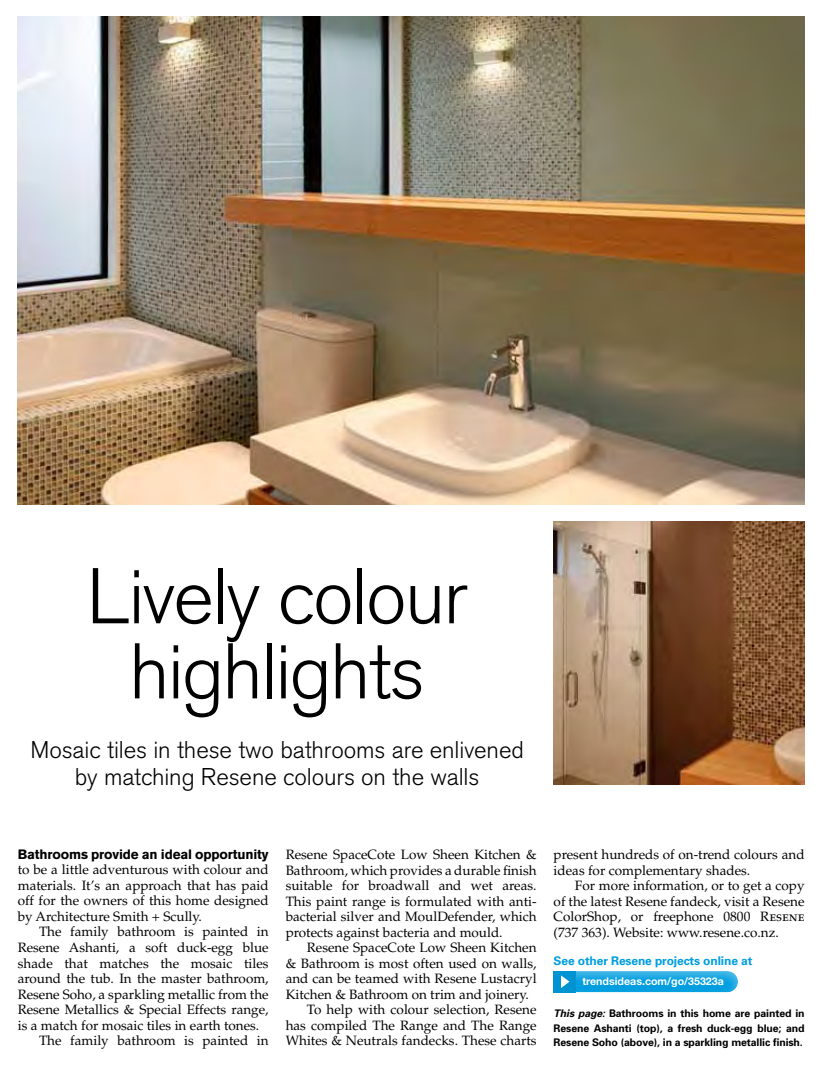
<style>
.page{position:relative;width:823px;height:1066px;background:#fff}
.page>*{position:absolute;margin:0;border:0;box-sizing:border-box;transform-origin:0 0}
.t1{font:300 78px/75px "Akzidenz Grotesk BE";letter-spacing:-.025em;color:#000;text-align:center}
.t2{font:300 24px/27px "Akzidenz Grotesk BE";letter-spacing:-.005em;color:#000;text-align:center}
.t3{font:13.5px/15.6px "Palatino";color:#000;text-align:justify}
.t4{font:700 13.5px "Akzidenz Grotesk BE";letter-spacing:-.01em;color:#000}
.t5{font:700 12px "Univers";letter-spacing:-.01em;color:#009ee0}
.t6{font:700 10.65px "Helvetica Neue";color:#fff}
.t7{font:700 10.5px/14.5px "Univers";letter-spacing:-.01em;color:#000;text-align:justify}
.s1{font-family:"Palatino SC"}
.s2{font-style:italic}
</style>
<div class="page">
<img style="left:553px;top:521px;width:251px;height:263px">
<div style="left:553px;top:970px;width:23px;height:22px;background:#0093d1"></div>
<svg style="left:554px;top:970px;width:184px;height:22px;background:#23aae2"></svg>
<img style="left:18px;top:16px;width:786px;height:488px">
<h1 class="t1" style="left:87px;top:560px;width:383px">Lively colour highlights</h1>
<h2 class="t2" style="left:30px;top:736px;width:495px">Mosaic tiles in these two bathrooms are enlivened by matching Resene colours on the walls</h2>
<p class="t4" style="left:18px;top:846px;width:252px">Bathrooms provide an ideal opportunity</p>
<p class="t3" style="left:18px;top:862px;width:252px">to be a little adventurous with colour and materials. It’s an approach that has paid off for the owners of this home designed by Architecture Smith + Scully.</p>
<p class="t3" style="left:39px;top:924px;width:231px">The family bathroom is painted in</p>
<p class="t3" style="left:18px;top:939px;width:252px">Resene Ashanti, a soft duck-egg blue</p>
<p class="t3" style="left:18px;top:955px;width:252px">shade that matches the mosaic tiles</p>
<p class="t3" style="left:18px;top:970px;width:252px">around the tub. In the master bathroom,</p>
<p class="t3" style="left:18px;top:986px;width:252px">Resene Soho, a sparkling metallic from the</p>
<p class="t3" style="left:18px;top:1001px;width:252px">Resene Metallics &amp; Special Effects range,</p>
<p class="t3" style="left:18px;top:1017px;width:243px">is a match for mosaic tiles in earth tones.</p>
<p class="t3" style="left:39px;top:1032px;width:231px">The family bathroom is painted in</p>
<p class="t3" style="left:286px;top:846px;width:252px">Resene SpaceCote Low Sheen Kitchen &amp; Bathroom, which provides a durable finish suitable for broadwall and wet areas.<br>This paint range is formulated with anti&shy;bacterial silver and MoulDefender, which protects against bacteria and mould.</p>
<p class="t3" style="left:307px;top:939px;width:231px">Resene SpaceCote Low Sheen Kitchen</p>
<p class="t3" style="left:286px;top:955px;width:252px">&amp; Bathroom is most often used on walls,</p>
<p class="t3" style="left:286px;top:971px;width:252px">and can be teamed with Resene Lustacryl</p>
<p class="t3" style="left:286px;top:986px;width:245px">Kitchen &amp; Bathroom on trim and joinery.</p>
<p class="t3" style="left:307px;top:1002px;width:231px">To help with colour selection, Resene</p>
<p class="t3" style="left:286px;top:1017px;width:252px">has compiled The Range and The Range</p>
<p class="t3" style="left:286px;top:1033px;width:252px">Whites &amp; Neutrals fandecks. These charts</p>
<p class="t3" style="left:554px;top:846px;width:252px">present hundreds of on-trend colours and ideas for complementary shades.</p>
<p class="t3" style="left:554px;top:877px;width:252px;text-indent:21px">For more information, or to get a copy of the latest Resene fandeck, visit a Resene ColorShop, or freephone 0800 <span class="s1">Resene </span>(737 363). Website: www.resene.co.nz.</p>
<p class="t5" style="left:553px;top:953px;width:200px">See other Resene projects online at</p>
<p class="t6" style="left:582px;top:974px;width:143px">trendsideas.com/go/35323a</p>
<p class="t7" style="left:553px;top:1005px;width:252px"><span class="s2">This page:</span> Bathrooms in this home are painted in Resene Ashanti (top), a fresh duck-egg blue; and Resene Soho (above), in a sparkling metallic finish.</p>
</div>
